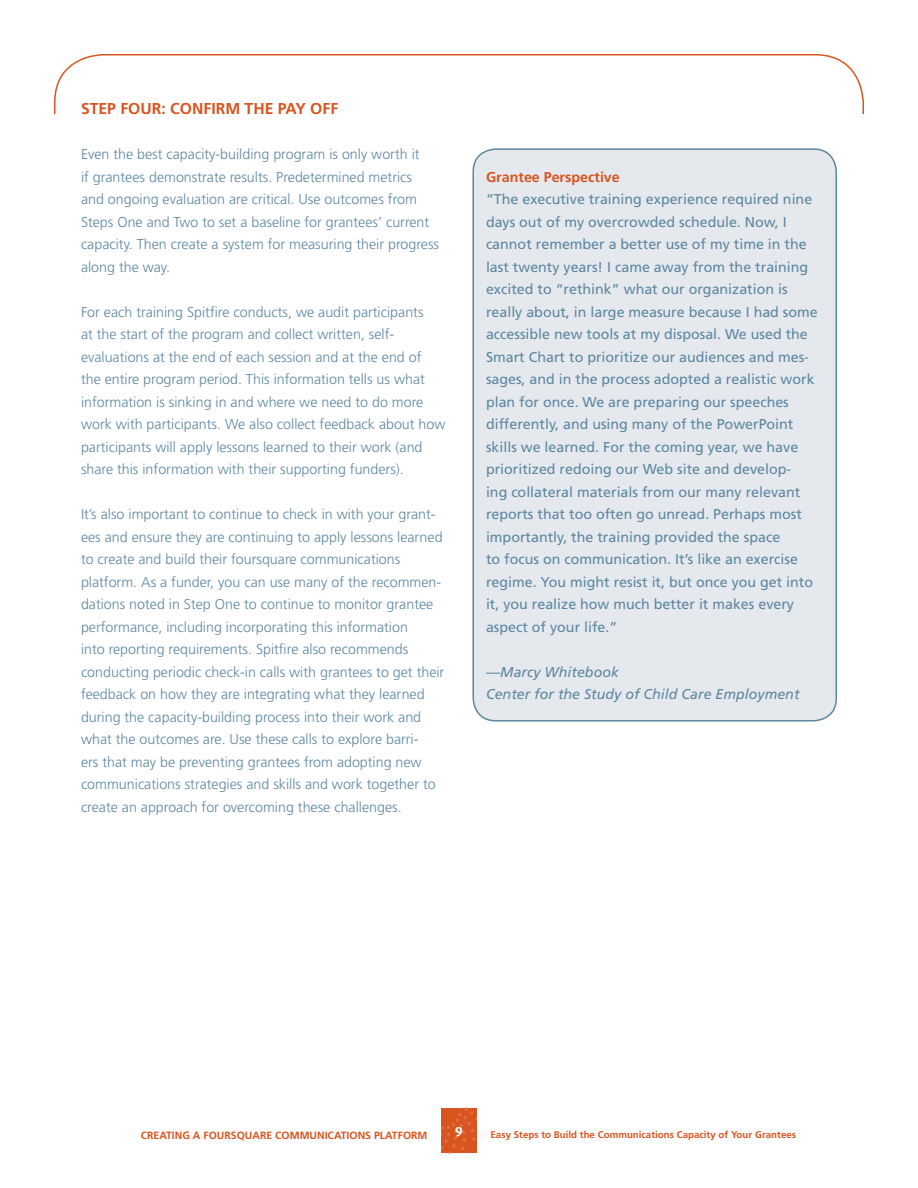
<style>
.page{position:relative;width:918px;height:1188px;background:#fff}
.page>*{position:absolute;margin:0;border:0;box-sizing:border-box;transform-origin:0 0}
.t1{font:700 15.75px "Frutiger";color:#d9541e}
.t2{font:300 14.25px/22.5px "Frutiger";color:#5d87a1}
.t3{font:14.25px/22.5px "Frutiger";color:#5d87a1}
.t4{font:italic 14.25px/22.5px "Frutiger";color:#5d87a1}
.t5{font:700 14.25px "Frutiger";color:#d9541e}
.t6{font:700 13.5px "Meta";color:#fff}
.t7{font:700 10.5px "Frutiger";color:#d9541e}
.t8{font:700 9.75px "Frutiger";color:#d9541e}
</style>
<div class="page">
<svg style="left:441px;top:1108px;width:36px;height:45px;background:#d95722"></svg>
<svg style="left:54px;top:54px;width:810px;height:60px"></svg>
<div style="left:473px;top:149px;width:363px;height:572px;background:#e5e9ed;border-radius:22px"></div>
<div style="left:472px;top:148px;width:365px;height:574px;border:2px solid #5d87a1;border-radius:22px"></div>
<p class="t1" style="left:81px;top:99px;width:240px">Step Four: Confirm the Pay Off</p>
<p class="t2" style="left:81px;top:143px;width:360px">Even the best capacity-building program is only worth it<br>if grantees demonstrate results. Predetermined metrics<br>and ongoing evaluation are critical. Use outcomes from Steps One and Two to set a baseline for grantees’ current capacity. Then create a system for measuring their progress along the way.</p>
<p class="t2" style="left:81px;top:301px;width:366px">For each training Spitfire conducts, we audit participants<br>at the start of the program and collect written, self&shy;evaluations at the end of each session and at the end of<br>the entire program period. This information tells us what information is sinking in and where we need to do more work with participants. We also collect feedback about how participants will apply lessons learned to their work (and share this information with their supporting funders).</p>
<p class="t2" style="left:81px;top:503px;width:365px">It’s also important to continue to check in with your grant&shy;ees and ensure they are continuing to apply lessons learned to create and build their foursquare communications platform. As a funder, you can use many of the recommen&shy;dations noted in Step One to continue to monitor grantee performance, including incorporating this information<br>into reporting requirements. Spitfire also recommends conducting periodic check-in calls with grantees to get their feedback on how they are integrating what they learned during the capacity-building process into their work and what the outcomes are. Use these calls to explore barri-<br>ers that may be preventing grantees from adopting new communications strategies and skills and work together to create an approach for overcoming these challenges.</p>
<p class="t5" style="left:486px;top:168px;width:135px">Grantee Perspective</p>
<p class="t3" style="left:486px;top:188px;width:333px">“The executive training experience required nine days out of my overcrowded schedule. Now, I cannot remember a better use of my time in the last twenty years! I came away from the training excited to “rethink” what our organization is really about, in large measure because I had some accessible new tools at my disposal. We used the Smart Chart to prioritize our audiences and mes&shy;sages, and in the process adopted a realistic work plan for once. We are preparing our speeches differently, and using many of the PowerPoint skills we learned. For the coming year, we have prioritized redoing our Web site and develop-<br>ing collateral materials from our many relevant reports that too often go unread. Perhaps most importantly, the training provided the space<br>to focus on communication. It’s like an exercise regime. You might resist it, but once you get into it, you realize how much better it makes every aspect of your life.”</p>
<p class="t4" style="left:486px;top:660px;width:315px">—Marcy Whitebook<br>Center for the Study of Child Care Employment</p>
<p class="t6" style="left:455px;top:1121px;width:9px">9</p>
<p class="t7" style="left:141px;top:1129px;width:288px">Creating a Foursquare Communications Platform</p>
<p class="t8" style="left:490px;top:1129px;width:307px">Easy Steps to Build the Communications Capacity of Your Grantees</p>
</div>
